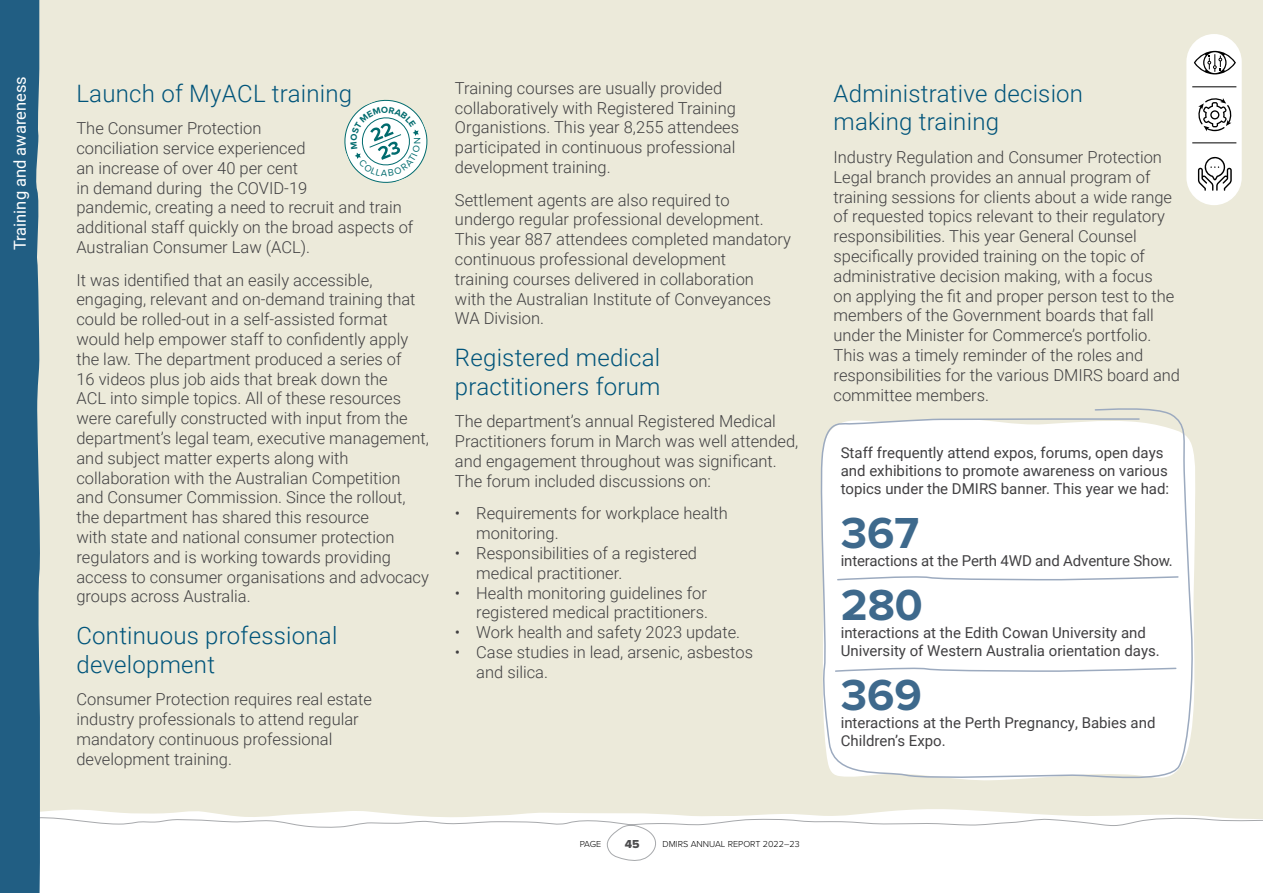
<style>
.page{position:relative;width:1263px;height:893px;background:#fff}
.page>*{position:absolute;margin:0;border:0;box-sizing:border-box;transform-origin:0 0}
.Body_Text_11pt{font:700 45px "Proxima Nova";color:#3e698c}
.H2_Dk_Blue{font:300 24px/28.8px "Roboto";letter-spacing:.01em;color:#00547a}
.Body_Text_11pt-2{font:300 24px/28.8px "Roboto";letter-spacing:.01em;color:#00547a}
.Body_Text_11pt-3{font:300 16.5px/19.8px "Roboto";color:#414042}
.Body_Text_11pt-4{font:16.5px "Roboto";color:#fff}
.t1{font:15px/18px "Roboto";color:#414042}
.t2{font:12px "Proxima Nova Extrabld";color:#4d4d4f}
.t3{font:300 9px "Proxima Nova";color:#000}
</style>
<div class="page">
<div style="left:41px;top:0;width:1222px;height:814px;background:#eceada"></div>
<svg style="left:41px;top:814px;width:1222px;height:47px"></svg>
<div style="left:0;top:0;width:41px;height:893px;background:#215e83"></div>
<div style="left:1186px;top:34px;width:56px;height:171px;background:#fff;border-radius:28px"></div>
<svg style="left:1194px;top:39px;width:42px;height:36px"></svg>
<svg style="left:1198px;top:98px;width:34px;height:34px"></svg>
<svg style="left:1194px;top:156px;width:42px;height:43px"></svg>
<hr style="left:1192px;top:86px;width:44px;height:1px;background:#000">
<hr style="left:1192px;top:142px;width:44px;height:1px;background:#000">
<svg style="left:818px;top:404px;width:376px;height:380px"></svg>
<svg style="left:836px;top:575px;width:343px;height:6px"></svg>
<svg style="left:834px;top:667px;width:343px;height:6px"></svg>
<svg style="left:339px;top:96px;width:93px;height:92px"></svg>
<p class="Body_Text_11pt-4" style="left:8px;top:250px;width:176px;rotate:-90deg">Training and awareness</p>
<p class="H2_Dk_Blue" style="left:76px;top:78px;width:277px">Launch of MyACL training</p>
<p class="Body_Text_11pt-3" style="left:76px;top:118px;width:338px">The Consumer Protection<br>conciliation service experienced<br>an increase of over 40 per cent<br>in demand during the COVID-19<br>pandemic, creating a need to recruit and train additional staff quickly on the broad aspects of Australian Consumer Law (ACL).</p>
<p class="Body_Text_11pt-3" style="left:76px;top:269px;width:354px">It was identified that an easily accessible, engaging, relevant and on-demand training that could be rolled-out in a self-assisted format would help empower staff to confidently apply the law. The department produced a series of<br>16 videos plus job aids that break down the<br>ACL into simple topics. All of these resources were carefully constructed with input from the department’s legal team, executive management, and subject matter experts along with collaboration with the Australian Competition and Consumer Commission. Since the rollout, the department has shared this resource<br>with state and national consumer protection regulators and is working towards providing access to consumer organisations and advocacy groups across Australia.</p>
<p class="H2_Dk_Blue" style="left:76px;top:620px;width:262px">Continuous professional development</p>
<p class="Body_Text_11pt-3" style="left:76px;top:689px;width:297px">Consumer Protection requires real estate industry professionals to attend regular mandatory continuous professional development training.</p>
<p class="Body_Text_11pt-3" style="left:455px;top:77px;width:286px">Training courses are usually provided collaboratively with Registered Training Organistions. This year 8,255 attendees participated in continuous professional development training.</p>
<p class="Body_Text_11pt-3" style="left:455px;top:189px;width:337px">Settlement agents are also required to undergo regular professional development.<br>This year 887 attendees completed mandatory continuous professional development<br>training courses delivered in collaboration<br>with the Australian Institute of Conveyances WA Division.</p>
<p class="H2_Dk_Blue" style="left:455px;top:342px;width:207px">Registered medical practitioners forum</p>
<p class="Body_Text_11pt-3" style="left:455px;top:411px;width:345px">The department’s annual Registered Medical Practitioners forum in March was well attended, and engagement throughout was significant.<br>The forum included discussions on:</p>
<p class="Body_Text_11pt-3" style="left:476px;top:503px;width:253px;text-indent:-21px">• Requirements for workplace health monitoring.</p>
<p class="Body_Text_11pt-3" style="left:476px;top:542px;width:222px;text-indent:-21px">• Responsibilities of a registered medical practitioner.</p>
<p class="Body_Text_11pt-3" style="left:455px;top:582px;width:255px;text-align:right">• Health monitoring guidelines for registered medical practitioners.</p>
<p class="Body_Text_11pt-3" style="left:455px;top:622px;width:287px">• Work health and safety 2023 update.</p>
<p class="Body_Text_11pt-3" style="left:476px;top:641px;width:278px;text-indent:-21px">• Case studies in lead, arsenic, asbestos and silica.</p>
<p class="t3" style="left:580px;top:837px;width:23px">PAGE</p>
<p class="t2" style="left:625px;top:835px;width:16px">45</p>
<p class="t3" style="left:662px;top:837px;width:139px">DMIRS ANNUAL REPORT 2022–23</p>
<p class="Body_Text_11pt-2" style="left:833px;top:78px;width:251px">Administrative decision making training</p>
<p class="Body_Text_11pt-3" style="left:833px;top:147px;width:348px">Industry Regulation and Consumer Protection Legal branch provides an annual program of training sessions for clients about a wide range of requested topics relevant to their regulatory responsibilities. This year General Counsel specifically provided training on the topic of administrative decision making, with a focus<br>on applying the fit and proper person test to the members of the Government boards that fall under the Minister for Commerce’s portfolio.<br>This was a timely reminder of the roles and responsibilities for the various DMIRS board and committee members.</p>
<p class="t1" style="left:841px;top:443px;width:330px">Staff frequently attend expos, forums, open days and exhibitions to promote awareness on various topics under the DMIRS banner. This year we had:</p>
<p class="Body_Text_11pt" style="left:841px;top:499px;width:80px">367</p>
<p class="t1" style="left:841px;top:551px;width:334px">interactions at the Perth 4WD and Adventure Show.</p>
<p class="Body_Text_11pt" style="left:841px;top:571px;width:84px">280</p>
<p class="t1" style="left:841px;top:623px;width:321px">interactions at the Edith Cowan University and<br>University of Western Australia orientation days.</p>
<p class="Body_Text_11pt" style="left:841px;top:661px;width:83px">369</p>
<p class="t1" style="left:841px;top:713px;width:316px">interactions at the Perth Pregnancy, Babies and<br>Children’s Expo.</p>
</div>
